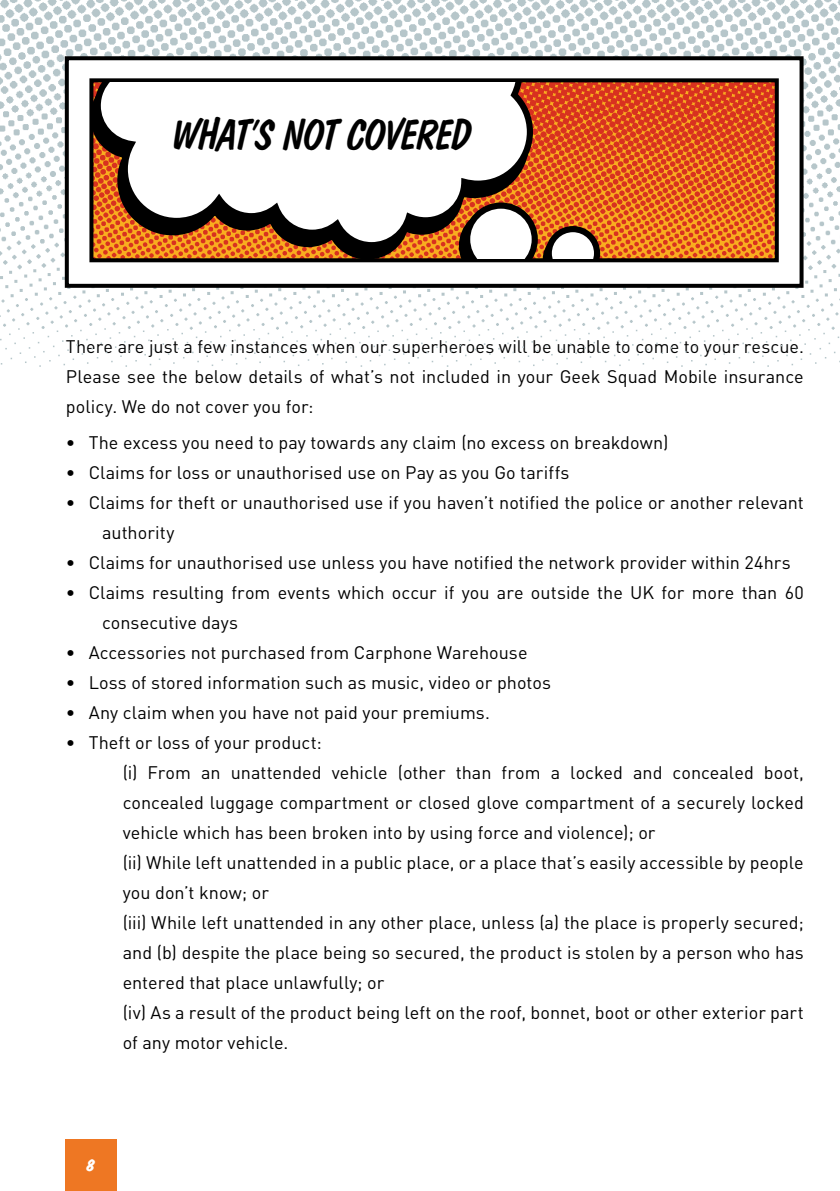
<style>
.page{position:relative;width:840px;height:1191px;background:#fff}
.page>*{position:absolute;margin:0;border:0;box-sizing:border-box;transform-origin:0 0}
.t1{font:42.6px "Dom Diagonal BT";color:#000}
.t2{font:18px/30px "DIN";color:#000}
.t3{font:700 18px "Dom Diagonal BT";color:#fff}
</style>
<div class="page">
<div style="left:65px;top:1140px;width:51px;height:51px;background:#ee7723"></div>
<img style="left:0;top:0;width:839px;height:367px">
<div style="left:67px;top:58px;width:734px;height:228px;background:#fff"></div>
<div style="left:65px;top:56px;width:738px;height:232px;border:4px solid #000"></div>
<img style="left:535px;top:83px;width:238px;height:174px">
<div style="left:89px;top:78px;width:689px;height:184px;border:4px solid #000"></div>
<svg style="left:92px;top:251px;width:366px;height:8px;background:#bf6519"></svg>
<svg style="left:92px;top:82px;width:443px;height:169px"></svg>
<svg style="left:458px;top:202px;width:141px;height:57px"></svg>
<h1 class="t1" style="left:173px;top:109px;width:194px">WHAT’SNOT COVERED</h1>
<p class="t2" style="left:66px;top:331px;width:739px;text-align:justify">There are just a few instances when our superheroes will be unable to come to your rescue.<br>Please see the below details of what’s not included in your Geek Squad Mobile insurance policy. We do not cover you for:</p>
<p class="t2" style="left:66px;top:427px;width:603px">• The excess you need to pay towards any claim (no excess on breakdown)</p>
<p class="t2" style="left:66px;top:457px;width:504px">• Claims for loss or unauthorised use on Pay as you Go tariffs</p>
<p class="t2" style="left:102px;top:487px;width:703px;text-indent:-36px">• Claims for theft or unauthorised use if you haven’t notified the police or another relevant authority</p>
<p class="t2" style="left:66px;top:547px;width:726px">• Claims for unauthorised use unless you have notified the network provider within 24hrs</p>
<p class="t2" style="left:102px;top:577px;width:703px;text-indent:-36px">• Claims resulting from events which occur if you are outside the UK for more than 60 consecutive days</p>
<p class="t2" style="left:66px;top:637px;width:463px">• Accessories not purchased from Carphone Warehouse</p>
<p class="t2" style="left:66px;top:667px;width:486px">• Loss of stored information such as music, video or photos</p>
<p class="t2" style="left:66px;top:697px;width:425px">• Any claim when you have not paid your premiums.</p>
<p class="t2" style="left:123px;top:727px;width:682px;text-indent:-57px">• Theft or loss of your product:<br>(i) From an unattended vehicle (other than from a locked and concealed boot, concealed luggage compartment or closed glove compartment of a securely locked vehicle which has been broken into by using force and violence); or<br>(ii) While left unattended in a public place, or a place that’s easily accessible by people you don’t know; or<br>(iii) While left unattended in any other place, unless (a) the place is properly secured; and (b) despite the place being so secured, the product is stolen by a person who has entered that place unlawfully; or<br>(iv) As a result of the product being left on the roof, bonnet, boot or other exterior part of any motor vehicle.</p>
<p class="t3" style="left:86px;top:1153px;width:10px">8</p>
</div>
